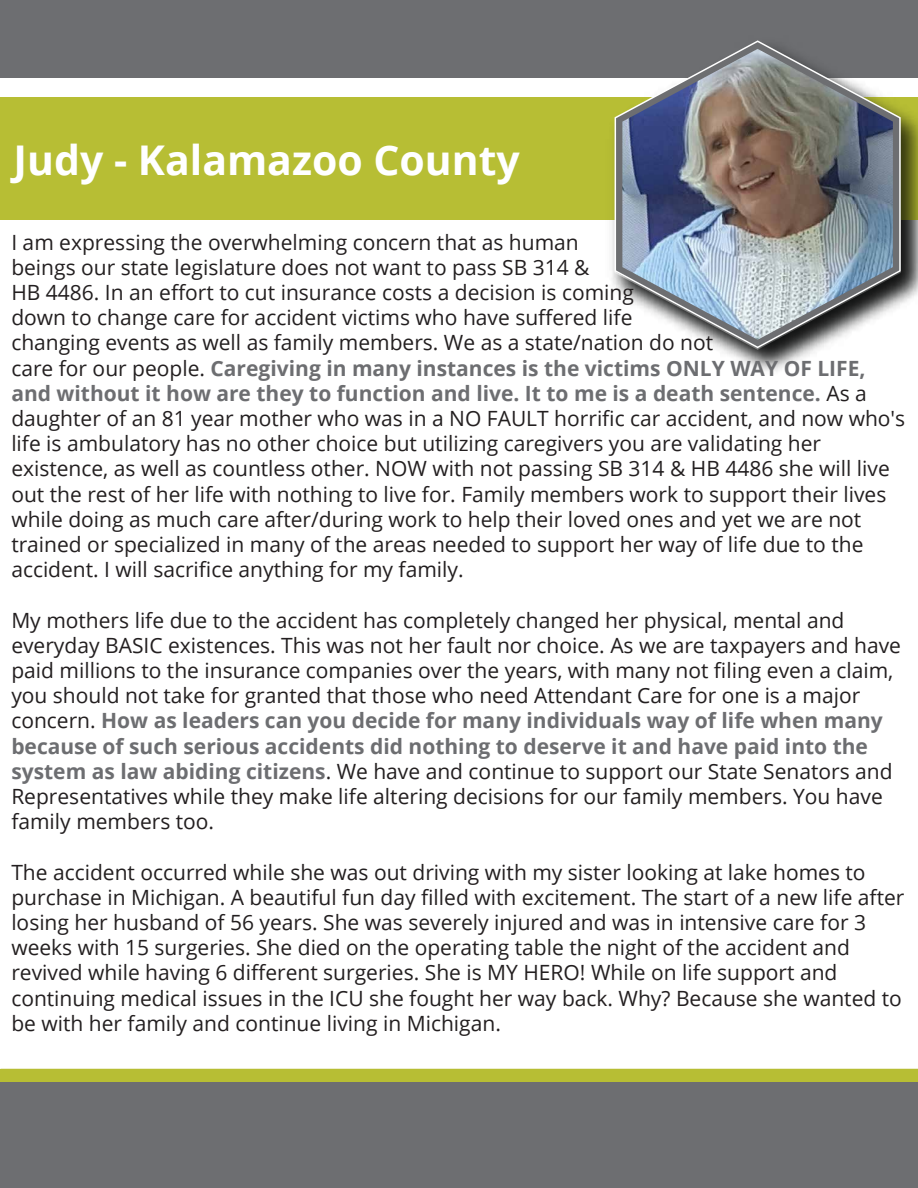
<style>
.page{position:relative;width:918px;height:1188px;background:#fff}
.page>*{position:absolute;margin:0;border:0;box-sizing:border-box;transform-origin:0 0}
.t1{font:700 44.55px "Open Sans";color:#fff}
.t2{font:700 40.95px "Open Sans";color:#fff}
.t3{font:21px/25.2px "Open Sans";color:#231f20}
.s1{font-weight:700;color:#6d6e71}
</style>
<div class="page">
<div style="left:0;top:0;width:918px;height:78px;background:#6d6e71"></div>
<div style="left:0;top:97px;width:918px;height:123px;background:#b7be34"></div>
<img style="left:612px;top:111px;width:306px;height:261px">
<svg style="left:614px;top:40px;width:288px;height:309px"></svg>
<div style="left:0;top:1158px;width:918px;height:30px;background:#6d6e71"></div>
<div style="left:0;top:1069px;width:918px;height:88px;background:#b7be34"></div>
<div style="left:0;top:1082px;width:918px;height:89px;background:#6d6e71"></div>
<img style="left:622px;top:49px;width:271px;height:291px">
<h1 class="t1" style="left:14px;top:126px;width:554px">Jennifer - Oceana County</h1>
<h2 class="t2" style="left:14px;top:131px;width:508px">Judy - Kalamazoo County</h2>
<p class="t3" style="left:11px;top:229px;width:895px">I am expressing the overwhelming concern that as human<br>beings our state legislature does not want to pass SB 314 &amp;<br>HB 4486. In an effort to cut insurance costs a decision is coming<br>down to change care for accident victims who have suffered life<br>changing events as well as family members. We as a state/nation do not<br>care for our people. <span class="s1">Caregiving in many instances is the victims ONLY WAY OF LIFE, and without it how are they to function and live. It to me is a death sentence.</span> As a daughter of an 81 year mother who was in a NO FAULT horrific car accident, and now who's life is ambulatory has no other choice but utilizing caregivers you are validating her existence, as well as countless other. NOW with not passing SB 314 &amp; HB 4486 she will live out the rest of her life with nothing to live for. Family members work to support their lives while doing as much care after/during work to help their loved ones and yet we are not trained or specialized in many of the areas needed to support her way of life due to the accident. I will sacrifice anything for my family.</p>
<p class="t3" style="left:11px;top:607px;width:891px">My mothers life due to the accident has completely changed her physical, mental and everyday BASIC existences. This was not her fault nor choice. As we are taxpayers and have paid millions to the insurance companies over the years, with many not filing even a claim, you should not take for granted that those who need Attendant Care for one is a major concern. <span class="s1">How as leaders can you decide for many individuals way of life when many because of such serious accidents did nothing to deserve it and have paid into the system as law abiding citizens</span>. We have and continue to support our State Senators and Representatives while they make life altering decisions for our family members. You have family members too.</p>
<p class="t3" style="left:11px;top:859px;width:895px">The accident occurred while she was out driving with my sister looking at lake homes to purchase in Michigan. A beautiful fun day filled with excitement. The start of a new life after losing her husband of 56 years. She was severely injured and was in intensive care for 3 weeks with 15 surgeries. She died on the operating table the night of the accident and revived while having 6 different surgeries. She is MY HERO! While on life support and continuing medical issues in the ICU she fought her way back. Why? Because she wanted to be with her family and continue living in Michigan.</p>
</div>
